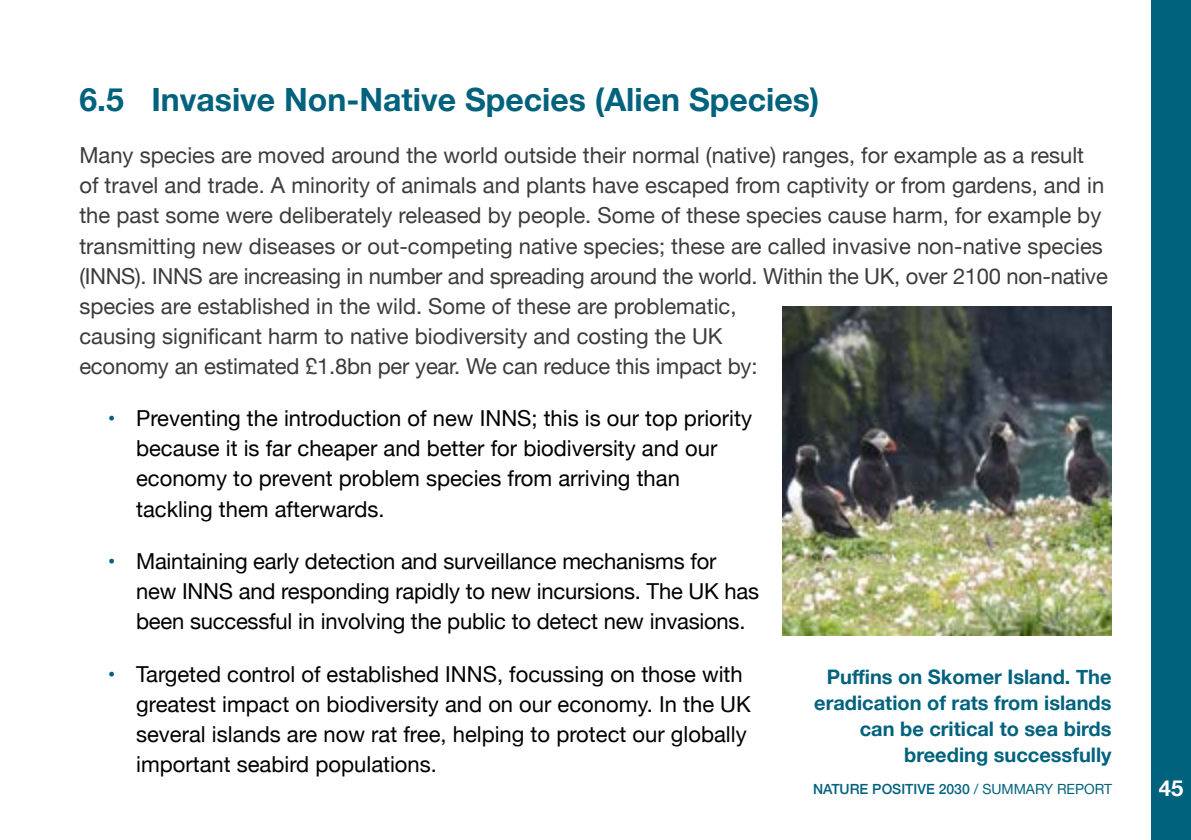
<style>
.page{position:relative;width:1191px;height:840px;background:#fff}
.page>*{position:absolute;margin:0;border:0;box-sizing:border-box;transform-origin:0 0}
.Heading_2{font:700 32px "Helvetica Neue";color:#00627d}
.Body_text{font:22px/30px "Helvetica Neue";color:#3c3c3b}
.t1{font:22px/30px "Helvetica Neue";color:#000}
.t2{font:700 22px "Helvetica Neue";color:#fff}
.Body_text-2{font:700 20px/26px "Helvetica Neue";color:#00627d;text-align:right}
.t3{font:500 14px "Helvetica Neue";color:#00627d}
.s1{font-weight:700;color:#00627d}
.s2{font-weight:400}
</style>
<div class="page">
<div style="left:1151px;top:0;width:40px;height:839px;background:#00627d"></div>
<img style="left:782px;top:306px;width:329px;height:329px">
<p class="Heading_2" style="left:79px;top:74px;width:741px">6.5 Invasive Non-Native Species (Alien Species)</p>
<p class="Body_text" style="left:79px;top:142px;width:1030px">Many species are moved around the world outside their normal (native) ranges, for example as a result of travel and trade. A minority of animals and plants have escaped from captivity or from gardens, and in the past some were deliberately released by people. Some of these species cause harm, for example by transmitting new diseases or out-competing native species; these are called invasive non-native species (INNS). INNS are increasing in number and spreading around the world. Within the UK, over 2100 non-native species are established in the wild. Some of these are problematic,<br>causing significant harm to native biodiversity and costing the UK<br>economy an estimated £1.8bn per year. We can reduce this impact by:</p>
<p class="t1" style="left:136px;top:404px;width:617px;text-indent:-28px"><span class="s1">•</span> Preventing the introduction of new INNS; this is our top priority because it is far cheaper and better for biodiversity and our economy to prevent problem species from arriving than tackling them afterwards.</p>
<p class="t1" style="left:136px;top:547px;width:624px;text-indent:-28px"><span class="s1">•</span> Maintaining early detection and surveillance mechanisms for new INNS and responding rapidly to new incursions. The UK has been successful in involving the public to detect new invasions.</p>
<p class="t1" style="left:136px;top:660px;width:616px;text-indent:-28px"><span class="s1">•</span> Targeted control of established INNS, focussing on those with greatest impact on biodiversity and on our economy. In the UK several islands are now rat free, helping to protect our globally important seabird populations.</p>
<p class="Body_text-2" style="left:814px;top:663px;width:299px">Puffins on Skomer Island. The eradication of rats from islands can be critical to sea birds breeding successfully</p>
<p class="t3" style="left:813px;top:777px;width:301px">NATURE POSITIVE 2030 <span class="s2">/ SUMMARY REPORT</span></p>
<p class="t2" style="left:1158px;top:770px;width:26px">45</p>
</div>
